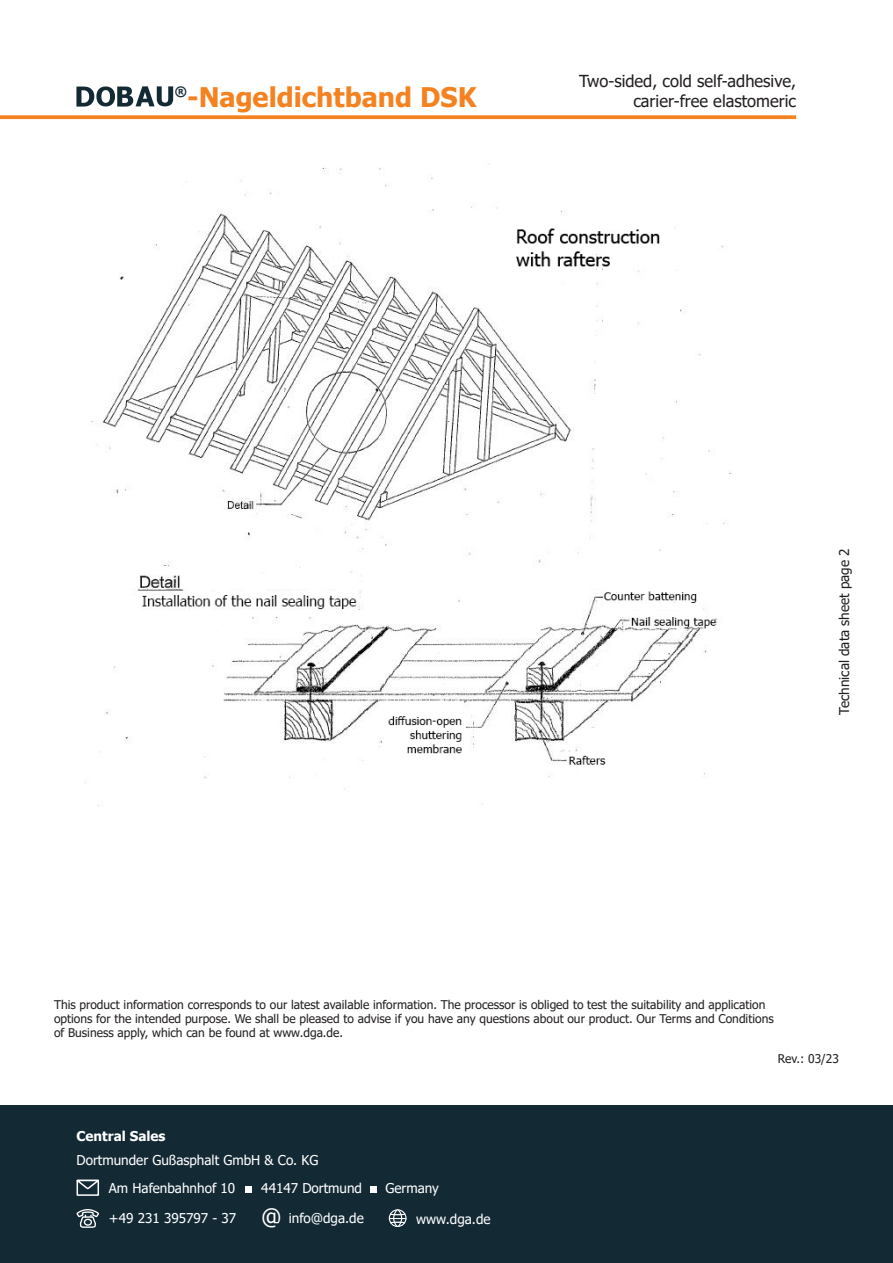
<style>
.page{position:relative;width:893px;height:1263px;background:#fff}
.page>*{position:absolute;margin:0;border:0;box-sizing:border-box;transform-origin:0 0}
.t1{font:700 27px "Tahoma";color:#f58220}
.t2{font:16.5px/19.8px "Tahoma";color:#231f20;text-align:right}
.t3{font:13.5px/28.2px "Tahoma";color:#fff}
.t4{font:13.5px "Tahoma";color:#231f20}
.t5{font:700 13.5px "Tahoma";color:#fff}
.t6{font:700 13.2px "Tahoma";color:#132a35}
.t7{font:12px/14.4px "Tahoma";color:#231f20}
.s1{font-size:22.5px}
</style>
<div class="page">
<svg style="left:0;top:115px;width:796px;height:4px;background:#f58b31"></svg>
<svg style="left:76px;top:86px;width:97px;height:21px"></svg>
<img style="left:85px;top:164px;width:646px;height:642px">
<div style="left:0;top:1106px;width:893px;height:157px;background:#132a35"></div>
<svg style="left:77px;top:1180px;width:22px;height:16px"></svg>
<div style="left:245px;top:1186px;width:6px;height:7px;background:#fff"></div>
<svg style="left:77px;top:1209px;width:22px;height:19px"></svg>
<div style="left:371px;top:1186px;width:6px;height:7px;background:#fff"></div>
<div style="left:389px;top:1209px;width:17px;height:18px;border:1px solid #fff;border-radius:50%"></div>
<div style="left:393px;top:1209px;width:9px;height:18px;border:1px solid #fff;border-radius:50%"></div>
<svg style="left:389px;top:1212px;width:17px;height:12px"></svg>
<h1 class="t1" style="left:187px;top:78px;width:291px">-Nageldichtband DSK</h1>
<p class="t6" style="left:175px;top:83px;width:14px">®</p>
<h2 class="t2" style="left:579px;top:72px;width:219px">Two-sided, cold self-adhesive, carier-free elastomeric</h2>
<p class="t4" style="left:835px;top:715px;width:168px;rotate:-90deg">Technical data sheet page 2</p>
<p class="t7" style="left:54px;top:997px;width:721px">This product information corresponds to our latest available information. The processor is obliged to test the suitability and application options for the intended purpose. We shall be pleased to advise if you have any questions about our product. Our Terms and Conditions of Business apply, which can be found at www.dga.de.</p>
<p class="t5" style="left:77px;top:1127px;width:90px">Central Sales</p>
<p class="t3" style="left:109px;top:1146px;width:211px;text-indent:-32px">Dortmunder Gußasphalt GmbH &amp; Co. KG<br>Am Hafenbahnhof 10</p>
<p class="t3" style="left:261px;top:1175px;width:102px">44147 Dortmund</p>
<p class="t3" style="left:109px;top:1205px;width:256px">+49 231 395797 - 37 <span class="s1">@</span> info@dga.de</p>
<p class="t3" style="left:416px;top:1205px;width:76px">www.dga.de</p>
<p class="t3" style="left:385px;top:1174px;width:55px">Germany</p>
<p class="t7" style="left:778px;top:1052px;width:62px">Rev.: 03/23</p>
</div>
